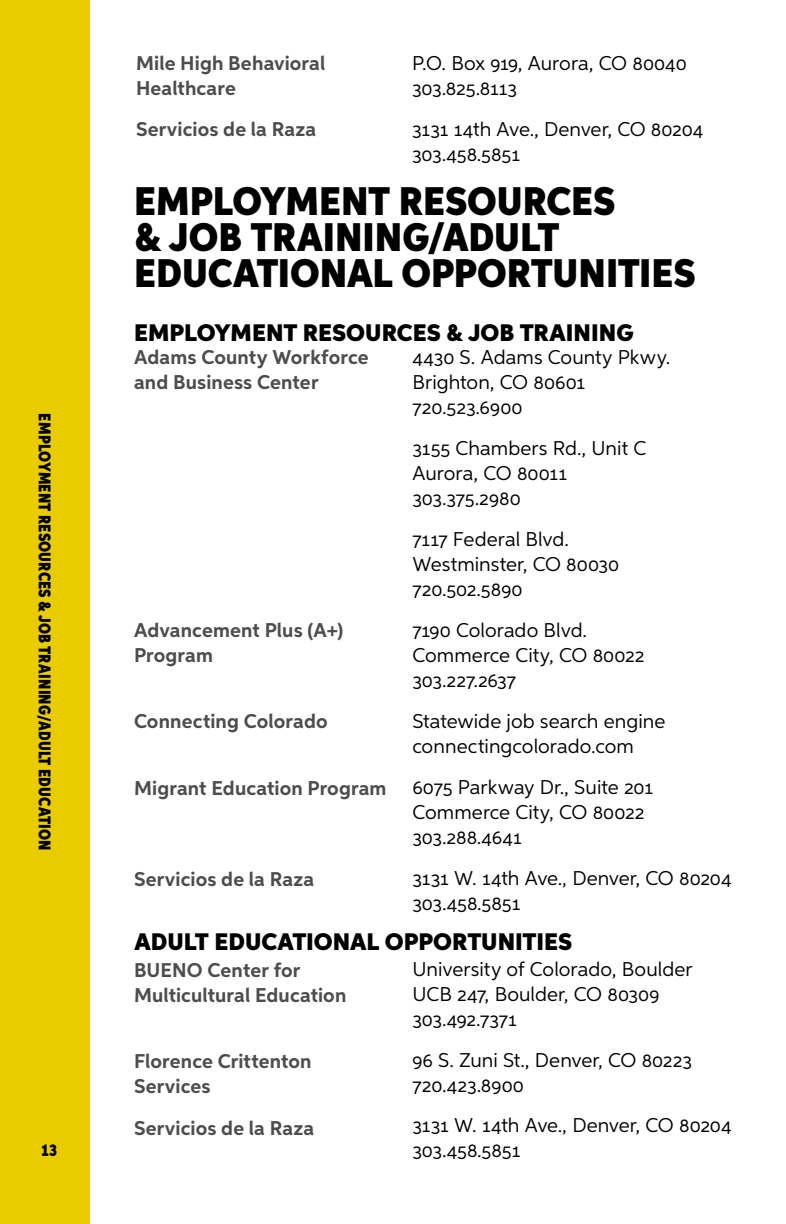
<style>
.page{position:relative;width:786px;height:1224px;background:#fff}
.page>*{position:absolute;margin:0;border:0;box-sizing:border-box;transform-origin:0 0}
.t1{font:900 40px/36px "Aspira Nar";color:#000}
.t2{font:900 24px "Aspira";color:#000}
.t3{font:20px/25px "Aspira";color:#000}
.t4{font:700 20px/25px "Aspira";letter-spacing:.005em;color:#4d4d4f}
.t5{font:900 17px "Aspira XX Nar";letter-spacing:.015em;color:#000}
</style>
<div class="page">
<div style="left:0;top:0;width:90px;height:1224px;background:#e9cc00"></div>
<p class="t5" style="left:55px;top:413px;width:439px;rotate:90deg">EMPLOYMENT RESOURCES &amp; JOB TRAINING/ADULT EDUCATION</p>
<p class="t5" style="left:42px;top:1140px;width:17px">13</p>
<p class="t4" style="left:136px;top:50px;width:191px">Mile High Behavioral<br>Healthcare</p>
<p class="t4" style="left:136px;top:116px;width:182px">Servicios de la Raza</p>
<p class="t3" style="left:412px;top:50px;width:276px">P.O. Box 919, Aurora, CO 80040<br>303.825.8113</p>
<p class="t3" style="left:412px;top:116px;width:293px">3131 14th Ave., Denver, CO 80204<br>303.458.5851</p>
<h1 class="t1" style="left:134px;top:184px;width:563px">EMPLOYMENT RESOURCES<br>&amp; JOB TRAINING/ADULT<br>EDUCATIONAL OPPORTUNITIES</h1>
<p class="t2" style="left:134px;top:318px;width:501px">EMPLOYMENT RESOURCES &amp; JOB TRAINING</p>
<p class="t4" style="left:134px;top:345px;width:236px">Adams County Workforce and Business Center</p>
<p class="t4" style="left:134px;top:618px;width:211px">Advancement Plus (A+)<br>Program</p>
<p class="t4" style="left:134px;top:709px;width:195px">Connecting Colorado</p>
<p class="t4" style="left:134px;top:776px;width:254px">Migrant Education Program</p>
<p class="t4" style="left:134px;top:867px;width:182px">Servicios de la Raza</p>
<p class="t3" style="left:412px;top:344px;width:260px">4430 S. Adams County Pkwy.<br>Brighton, CO 80601<br>720.523.6900</p>
<p class="t3" style="left:412px;top:435px;width:235px">3155 Chambers Rd., Unit C<br>Aurora, CO 80011<br>303.375.2980</p>
<p class="t3" style="left:412px;top:526px;width:208px">7117 Federal Blvd.<br>Westminster, CO 80030<br>720.502.5890</p>
<p class="t3" style="left:412px;top:617px;width:234px">7190 Colorado Blvd.<br>Commerce City, CO 80022<br>303.227.2637</p>
<p class="t3" style="left:412px;top:708px;width:255px">Statewide job search engine connectingcolorado.com</p>
<p class="t3" style="left:412px;top:774px;width:242px">6075 Parkway Dr., Suite 201<br>Commerce City, CO 80022<br>303.288.4641</p>
<p class="t3" style="left:412px;top:865px;width:321px">3131 W. 14th Ave., Denver, CO 80204<br>303.458.5851</p>
<p class="t2" style="left:134px;top:927px;width:439px">ADULT EDUCATIONAL OPPORTUNITIES</p>
<p class="t4" style="left:134px;top:958px;width:214px">BUENO Center for<br>Multicultural Education</p>
<p class="t4" style="left:134px;top:1049px;width:179px">Florence Crittenton<br>Services</p>
<p class="t4" style="left:134px;top:1116px;width:182px">Servicios de la Raza</p>
<p class="t3" style="left:412px;top:956px;width:282px">University of Colorado, Boulder<br>UCB 247, Boulder, CO 80309<br>303.492.7371</p>
<p class="t3" style="left:412px;top:1047px;width:281px">96 S. Zuni St., Denver, CO 80223<br>720.423.8900</p>
<p class="t3" style="left:412px;top:1112px;width:321px">3131 W. 14th Ave., Denver, CO 80204<br>303.458.5851</p>
</div>
